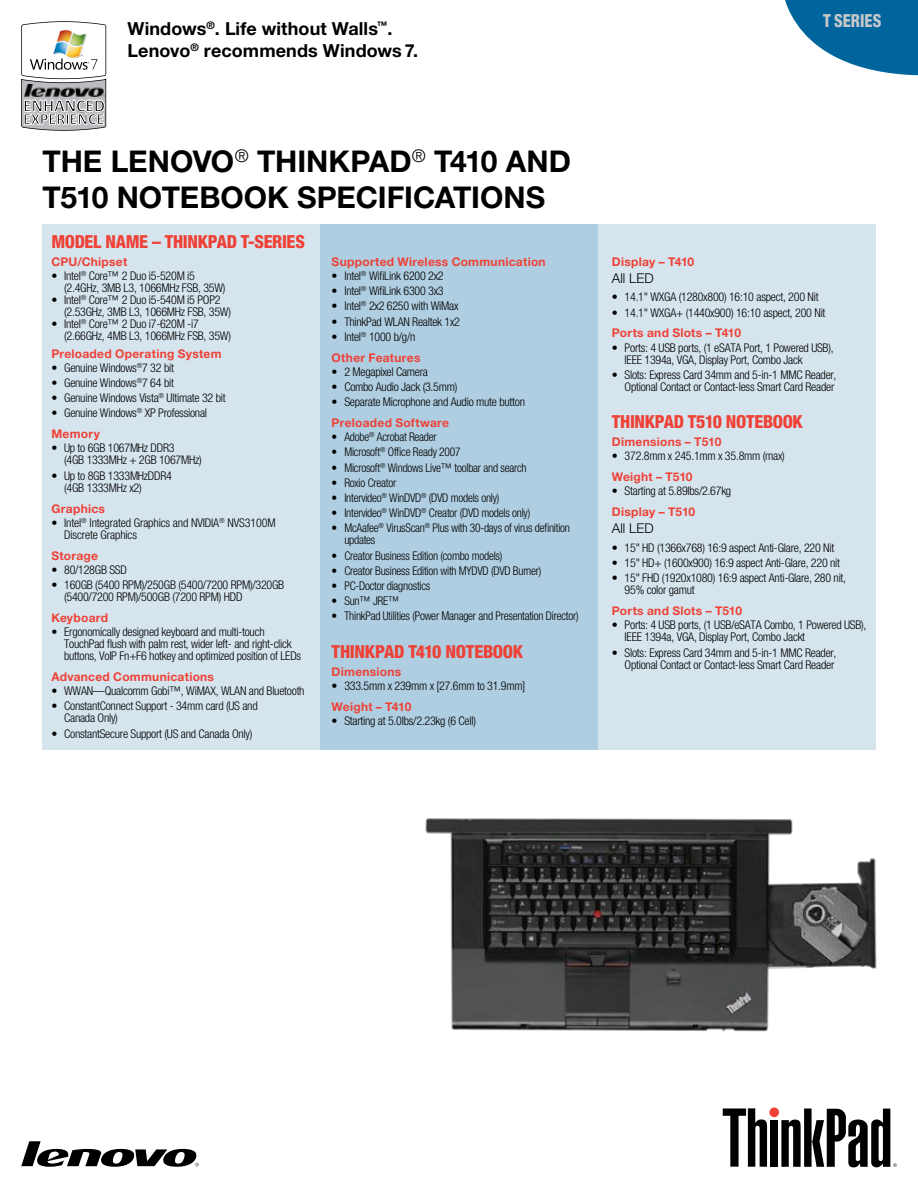
<style>
.page{position:relative;width:918px;height:1188px;background:#fff}
.page>*{position:absolute;margin:0;border:0;box-sizing:border-box;transform-origin:0 0}
.t1{font:700 30px "Helvetica Neue";letter-spacing:-.025em;color:#000}
.t2{font:800 condensed 18px "Helvetica Neue";letter-spacing:-.02em;color:#ef4136}
.t3{font:700 18px/21.6px "Helvetica Neue";letter-spacing:.005em;color:#000}
.t4{font:700 18px "Calibri";color:#000}
.t5{font:800 condensed 18px "Helvetica Neue";color:#c6c8ca;scale:.9 1}
.t6{font:700 16.05px "Calibri";color:#000}
.t7{font:300 13.5px "Helvetica Neue";color:#000}
.t8{font:300 condensed 12px/12px "Helvetica Neue";letter-spacing:-.02em;color:#000}
.t9{font:300 condensed 12px/12px "Helvetica Neue";letter-spacing:-.02em;color:#000;scale:.96 1}
.t10{font:700 12px "Helvetica Neue";letter-spacing:.02em;color:#ef4136}
.s1{font-weight:700;font-stretch:normal;color:#ef4136}
</style>
<div class="page">
<svg style="left:785px;top:0;width:133px;height:76px"></svg>
<div style="left:769px;top:1107px;width:10px;height:10px;background:#ef4136;border-radius:50%"></div>
<svg style="left:723px;top:1108px;width:44px;height:59px"></svg>
<div style="left:771px;top:1120px;width:7px;height:47px;background:#000"></div>
<svg style="left:781px;top:1109px;width:116px;height:58px"></svg>
<svg style="left:21px;top:1141px;width:178px;height:26px"></svg>
<svg style="left:21px;top:21px;width:85px;height:110px"></svg>
<img style="left:25px;top:85px;width:79px;height:12px">
<div style="left:43px;top:225px;width:277px;height:525px;background:#d5e4ed"></div>
<div style="left:320px;top:225px;width:278px;height:525px;background:#afcee1"></div>
<div style="left:598px;top:225px;width:277px;height:525px;background:#d5e4ed"></div>
<img style="left:425px;top:818px;width:452px;height:214px">
<h2 class="t4" style="left:23px;top:94px;width:83px">ENHANCED</h2>
<h3 class="t6" style="left:23px;top:109px;width:83px">EXPERIENCE</h3>
<h2 class="t3" style="left:128px;top:18px;width:292px">Windows<sup>®</sup>. Life without Walls<sup>™</sup>.<br>Lenovo<sup>®</sup> recommends Windows 7.</h2>
<h1 class="t1" style="left:43px;top:143px;width:108px">The Leno</h1>
<h1 class="t1" style="left:193px;top:143px;width:102px">vo <sup>®</sup> Think</h1>
<h1 class="t1" style="left:350px;top:143px;width:178px">Pad <sup>®</sup> T410 and</h1>
<h1 class="t1" style="left:43px;top:179px;width:119px">T510 Notebook</h1>
<h1 class="t1" style="left:297px;top:179px;width:39px">Specifications</h1>
<h2 class="t2" style="left:51px;top:231px;width:132px">MODEL NAME – THINK</h2>
<h2 class="t2" style="left:208px;top:231px;width:65px">PAD T-SERIE</h2>
<h2 class="t2" style="left:295px;top:231px;width:11px">S</h2>
<p class="t10" style="left:51px;top:254px;width:77px">CPU/Chipset</p>
<p class="t8" style="left:64px;top:270px;width:163px;text-indent:-13px">• Intel<sup>®</sup> Core™ 2 Duo i5-520M i5 (2.4GHz, 3MB L3, 1066MHz FSB, 35W)</p>
<p class="t8" style="left:64px;top:294px;width:168px;text-indent:-13px">• Intel<sup>®</sup> Core™ 2 Duo i5-540M i5 POP2 (2.53GHz, 3MB L3, 1066MHz FSB, 35W)</p>
<p class="t8" style="left:64px;top:318px;width:168px;text-indent:-13px">• Intel<sup>®</sup> Core™ 2 Duo i7-620M -i7 (2.66GHz, 4MB L3, 1066MHz FSB, 35W)</p>
<p class="t10" style="left:51px;top:346px;width:172px">Preloaded Operating System</p>
<p class="t8" style="left:51px;top:362px;width:124px">• Genuine Windows<sup>®</sup>7 32 bit</p>
<p class="t8" style="left:51px;top:377px;width:124px">• Genuine Windows<sup>®</sup>7 64 bit</p>
<p class="t8" style="left:51px;top:392px;width:176px">• Genuine Windows Vista<sup>®</sup> Ultimate 32 bit</p>
<p class="t8" style="left:51px;top:403px;width:157px;line-height:21px">• Genuine Windows<sup>®</sup> XP Professional<br><span class="s1">Memory</span></p>
<p class="t8" style="left:64px;top:442px;width:139px;text-indent:-13px">• Up to 6GB 1067MHz DDR3<br>(4GB 1333MHz + 2GB 1067MHz)</p>
<p class="t8" style="left:64px;top:469px;width:109px;text-indent:-13px">• Up to 8GB 1333MHzDDR4 (4GB 1333MHz x2)</p>
<p class="t10" style="left:51px;top:501px;width:55px">Graphics</p>
<p class="t8" style="left:64px;top:516px;width:213px;text-indent:-13px">• Intel<sup>®</sup> Integrated Graphics and NVIDIA<sup>®</sup> NVS3100M<br>Discrete Graphics</p>
<p class="t10" style="left:51px;top:548px;width:48px">Storage</p>
<p class="t8" style="left:51px;top:563px;width:77px">• 80/128GB SSD</p>
<p class="t8" style="left:64px;top:579px;width:222px;text-indent:-13px">• 160GB (5400 RPM)/250GB (5400/7200 RPM)/320GB (5400/7200 RPM)/500GB (7200 RPM) HDD</p>
<p class="t10" style="left:51px;top:610px;width:58px">Keyboard</p>
<p class="t8" style="left:64px;top:626px;width:239px;text-indent:-13px">• Ergonomically designed keyboard and multi-touch<br>TouchPad flush with palm rest, wider left- and right-click buttons, VoIP Fn+F6 hotkey and optimized position of LEDs</p>
<p class="t10" style="left:51px;top:669px;width:164px">Advanced Communications</p>
<p class="t8" style="left:51px;top:685px;width:255px">• WWAN—Qualcomm Gobi™, WiMAX, WLAN and Bluetooth</p>
<p class="t8" style="left:64px;top:700px;width:195px;text-indent:-13px">• ConstantConnect Support - 34mm card (US and<br>Canada Only)</p>
<p class="t8" style="left:51px;top:727px;width:202px">• ConstantSecure Support (US and Canada Only)</p>
<p class="t10" style="left:332px;top:254px;width:216px">Supported Wireless Communication</p>
<p class="t8" style="left:332px;top:270px;width:114px">• Intel<sup>®</sup> WifiLink 6200 2x2</p>
<p class="t8" style="left:332px;top:285px;width:114px">• Intel<sup>®</sup> WifiLink 6300 3x3</p>
<p class="t8" style="left:332px;top:300px;width:128px">• Intel<sup>®</sup> 2x2 6250 with WiMax</p>
<p class="t8" style="left:332px;top:315px;width:130px">• ThinkPad WLAN Realtek 1x2</p>
<p class="t8" style="left:332px;top:326px;width:90px;line-height:21px">• Intel<sup>®</sup> 1000 b/g/n<br><span class="s1">Other Features</span></p>
<p class="t8" style="left:332px;top:365px;width:98px">• 2 Megapixel Camera</p>
<p class="t8" style="left:332px;top:381px;width:127px">• Combo Audio Jack (3.5mm)</p>
<p class="t8" style="left:332px;top:396px;width:195px">• Separate Microphone and Audio mute button</p>
<p class="t10" style="left:332px;top:415px;width:119px">Preloaded Software</p>
<p class="t9" style="left:332px;top:431px;width:111px">• Adobe<sup>®</sup> Acrobat Reader</p>
<p class="t9" style="left:332px;top:446px;width:136px">• Microsoft<sup>®</sup> Office Ready 2007</p>
<p class="t9" style="left:332px;top:461px;width:205px">• Microsoft<sup>®</sup> Windows Live™ toolbar and search</p>
<p class="t9" style="left:332px;top:476px;width:69px">• Roxio Creator</p>
<p class="t9" style="left:332px;top:492px;width:176px">• Intervideo<sup>®</sup> WinDVD<sup>®</sup> (DVD models only)</p>
<p class="t9" style="left:332px;top:507px;width:208px">• Intervideo<sup>®</sup> WinDVD<sup>®</sup> Creator (DVD models only)</p>
<p class="t9" style="left:344px;top:522px;width:237px;text-indent:-13px">• McAafee<sup>®</sup> VirusScan<sup>®</sup> Plus with 30-days of virus definition updates</p>
<p class="t9" style="left:332px;top:549px;width:179px">• Creator Business Edition (combo models)</p>
<p class="t9" style="left:332px;top:564px;width:220px">• Creator Business Edition with MYDVD (DVD Burner)</p>
<p class="t9" style="left:332px;top:580px;width:104px">• PC-Doctor diagnostics</p>
<p class="t9" style="left:332px;top:595px;width:72px">• Sun™ JRE™</p>
<p class="t9" style="left:332px;top:610px;width:259px">• ThinkPad Utilities (Power Manager and Presentation Director)</p>
<h2 class="t2" style="left:332px;top:640px;width:18px">THINK</h2>
<h2 class="t2" style="left:375px;top:640px;width:110px">PAD T410 NOTEBOOK</h2>
<p class="t10" style="left:332px;top:664px;width:71px">Dimensions</p>
<p class="t8" style="left:332px;top:680px;width:195px">• 333.5mm x 239mm x [27.6mm to 31.9mm]</p>
<p class="t10" style="left:332px;top:699px;width:81px">Weight – T410</p>
<p class="t8" style="left:332px;top:715px;width:146px">• Starting at 5.0lbs/2.23kg (6 Cell)</p>
<h2 class="t5" style="left:823px;top:10px;width:65px">T SERIES</h2>
<p class="t10" style="left:612px;top:254px;width:84px">Display – T410</p>
<p class="t7" style="left:612px;top:270px;width:43px">All LED</p>
<p class="t8" style="left:612px;top:291px;width:208px">• 14.1" WXGA (1280x800) 16:10 aspect, 200 Nit</p>
<p class="t8" style="left:612px;top:306px;width:215px">• 14.1" WXGA+ (1440x900) 16:10 aspect, 200 Nit</p>
<p class="t10" style="left:612px;top:326px;width:131px">Ports and Slots – T410</p>
<p class="t8" style="left:625px;top:341px;width:211px;text-indent:-13px">• Ports: 4 USB ports, (1 eSATA Port, 1 Powered USB),<br>IEEE 1394a, VGA, Display Port, Combo Jack</p>
<p class="t8" style="left:612px;top:368px;width:226px;text-align:right">• Slots: Express Card 34mm and 5-in-1 MMC Reader,<br>Optional Contact or Contact-less Smart Card Reader</p>
<h2 class="t2" style="left:612px;top:411px;width:18px">THINK</h2>
<h2 class="t2" style="left:655px;top:411px;width:111px">PAD T510 NOTEBOOK</h2>
<p class="t10" style="left:612px;top:435px;width:111px">Dimensions – T510</p>
<p class="t8" style="left:612px;top:450px;width:175px">• 372.8mm x 245.1mm x 35.8mm (max)</p>
<p class="t10" style="left:612px;top:470px;width:82px">Weight – T510</p>
<p class="t8" style="left:612px;top:485px;width:121px">• Starting at 5.89lbs/2.67kg</p>
<p class="t10" style="left:612px;top:505px;width:85px">Display – T510</p>
<p class="t7" style="left:612px;top:520px;width:43px">All LED</p>
<p class="t8" style="left:612px;top:542px;width:224px">• 15" HD (1366x768) 16:9 aspect Anti-Glare, 220 Nit</p>
<p class="t8" style="left:612px;top:557px;width:230px">• 15" HD+ (1600x900) 16:9 aspect Anti-Glare, 220 nit</p>
<p class="t8" style="left:625px;top:572px;width:223px;text-indent:-13px">• 15" FHD (1920x1080) 16:9 aspect Anti-Glare, 280 nit,<br>95% color gamut</p>
<p class="t10" style="left:612px;top:603px;width:132px">Ports and Slots – T510</p>
<p class="t8" style="left:625px;top:619px;width:243px;text-indent:-13px">• Ports: 4 USB ports, (1 USB/eSATA Combo, 1 Powered USB),<br>IEEE 1394a, VGA, Display Port, Combo Jackt</p>
<p class="t8" style="left:612px;top:646px;width:226px;text-align:right">• Slots: Express Card 34mm and 5-in-1 MMC Reader,<br>Optional Contact or Contact-less Smart Card Reader</p>
</div>
